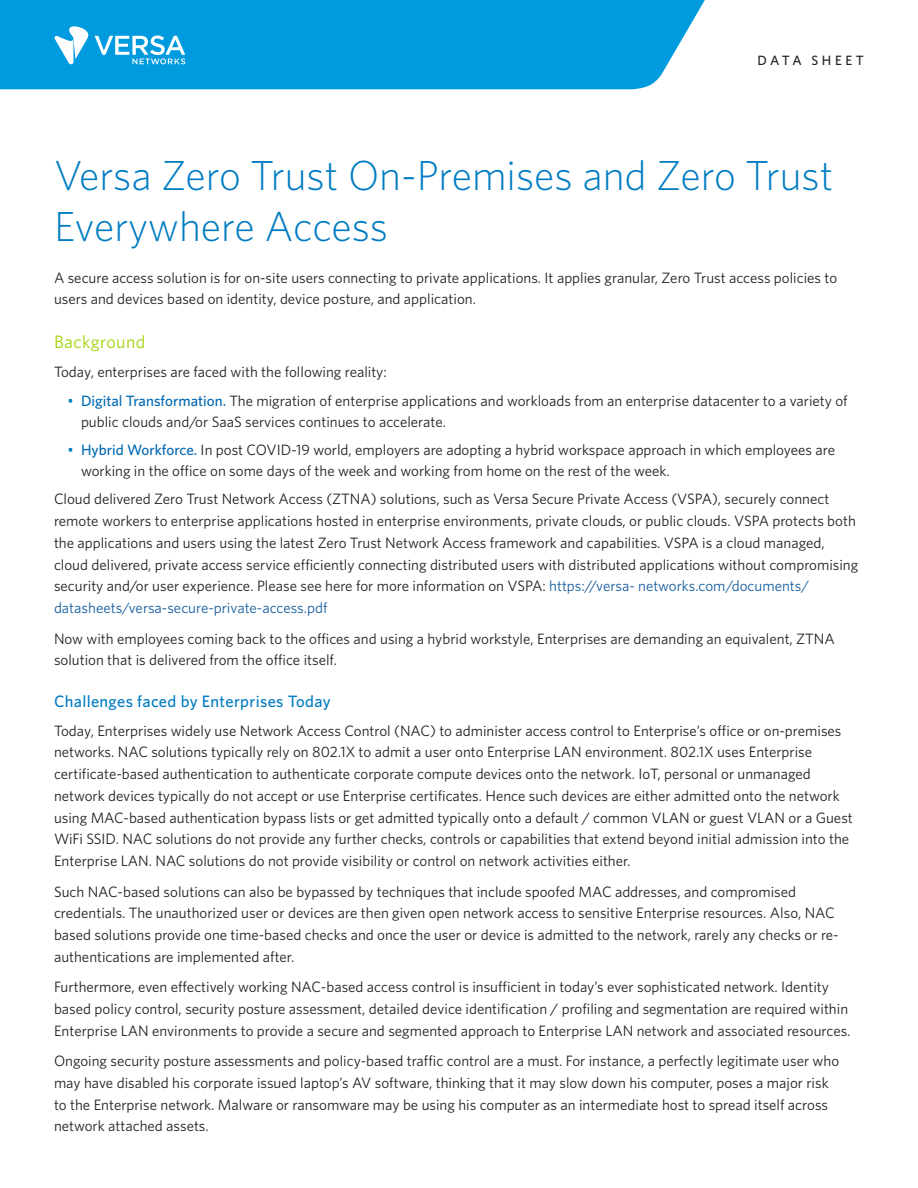
<style>
.page{position:relative;width:918px;height:1188px;background:#fff}
.page>*{position:absolute;margin:0;border:0;box-sizing:border-box;transform-origin:0 0}
.t1{font:300 42px/50.4px "Whitney";color:#007cc2}
.Subhead{font:18px "Whitney";letter-spacing:.02em;color:#a2d40a}
.t2{font:500 16.5px "Whitney";letter-spacing:.02em;color:#007cc2}
.Main_Body_Text{font:15px/21.8px "Whitney";color:#231f20}
.Highlight{font:500 13.5px "Whitney";letter-spacing:.26em;color:#231f20}
.s1{color:#007cc2}
.s2{font-weight:500;color:#0168b3}
.s3{color:#175d9e}
</style>
<div class="page">
<div style="left:0;top:0;width:705px;height:89px;background:#009bde"></div>
<svg style="left:95px;top:36px;width:90px;height:28px"></svg>
<svg style="left:54px;top:26px;width:35px;height:38px"></svg>
<p class="Highlight" style="left:758px;top:51px;width:108px">DATA SHEET</p>
<p class="t1" style="left:54px;top:149px;width:781px">Versa Zero Trust On-Premises and Zero Trust<br>Everywhere Access</p>
<p class="Main_Body_Text" style="left:54px;top:266px;width:785px">A secure access solution is for on-site users connecting to private applications. It applies granular, Zero Trust access policies to users and devices based on identity, device posture, and application.</p>
<p class="Subhead" style="left:54px;top:330px;width:93px">Background</p>
<p class="Main_Body_Text" style="left:54px;top:360px;width:334px">Today, enterprises are faced with the following reality:</p>
<p class="Main_Body_Text" style="left:81px;top:390px;width:768px;line-height:21px;text-indent:-14px"><span class="s1">•</span> <span class="s2">Digital Transformation.</span> The migration of enterprise applications and workloads from an enterprise datacenter to a variety of public clouds and/or SaaS services continues to accelerate.</p>
<p class="Main_Body_Text" style="left:81px;top:439px;width:756px;line-height:21px;text-indent:-14px"><span class="s1">•</span> <span class="s2">Hybrid Workforce.</span> In post COVID-19 world, employers are adopting a hybrid workspace approach in which employees are working in the office on some days of the week and working from home on the rest of the week.</p>
<p class="Main_Body_Text" style="left:54px;top:488px;width:806px">Cloud delivered Zero Trust Network Access (ZTNA) solutions, such as Versa Secure Private Access (VSPA), securely connect remote workers to enterprise applications hosted in enterprise environments, private clouds, or public clouds. VSPA protects both the applications and users using the latest Zero Trust Network Access framework and capabilities. VSPA is a cloud managed, cloud delivered, private access service efficiently connecting distributed users with distributed applications without compromising security and/or user experience. Please see here for more information on VSPA: <span class="s3">https://versa- networks.com/documents/ datasheets/versa-secure-private-access.pdf</span></p>
<p class="Main_Body_Text" style="left:54px;top:627px;width:782px">Now with employees coming back to the offices and using a hybrid workstyle, Enterprises are demanding an equivalent, ZTNA solution that is delivered from the office itself.</p>
<h1 class="t2" style="left:54px;top:691px;width:278px">Challenges faced by Enterprises Today</h1>
<p class="Main_Body_Text" style="left:54px;top:719px;width:800px">Today, Enterprises widely use Network Access Control (NAC) to administer access control to Enterprise’s office or on-premises networks. NAC solutions typically rely on 802.1X to admit a user onto Enterprise LAN environment. 802.1X uses Enterprise certificate-based authentication to authenticate corporate compute devices onto the network. IoT, personal or unmanaged network devices typically do not accept or use Enterprise certificates. Hence such devices are either admitted onto the network using MAC-based authentication bypass lists or get admitted typically onto a default / common VLAN or guest VLAN or a Guest WiFi SSID. NAC solutions do not provide any further checks, controls or capabilities that extend beyond initial admission into the Enterprise LAN. NAC solutions do not provide visibility or control on network activities either.</p>
<p class="Main_Body_Text" style="left:54px;top:880px;width:786px">Such NAC-based solutions can also be bypassed by techniques that include spoofed MAC addresses, and compromised credentials. The unauthorized user or devices are then given open network access to sensitive Enterprise resources. Also, NAC based solutions provide one time-based checks and once the user or device is admitted to the network, rarely any checks or re&shy;authentications are implemented after.</p>
<p class="Main_Body_Text" style="left:54px;top:976px;width:798px">Furthermore, even effectively working NAC-based access control is insufficient in today’s ever sophisticated network. Identity based policy control, security posture assessment, detailed device identification / profiling and segmentation are required within<br>Enterprise LAN environments to provide a secure and segmented approach to Enterprise LAN network and associated resources.</p>
<p class="Main_Body_Text" style="left:54px;top:1050px;width:787px">Ongoing security posture assessments and policy-based traffic control are a must. For instance, a perfectly legitimate user who may have disabled his corporate issued laptop’s AV software, thinking that it may slow down his computer, poses a major risk to the Enterprise network. Malware or ransomware may be using his computer as an intermediate host to spread itself across network attached assets.</p>
</div>
